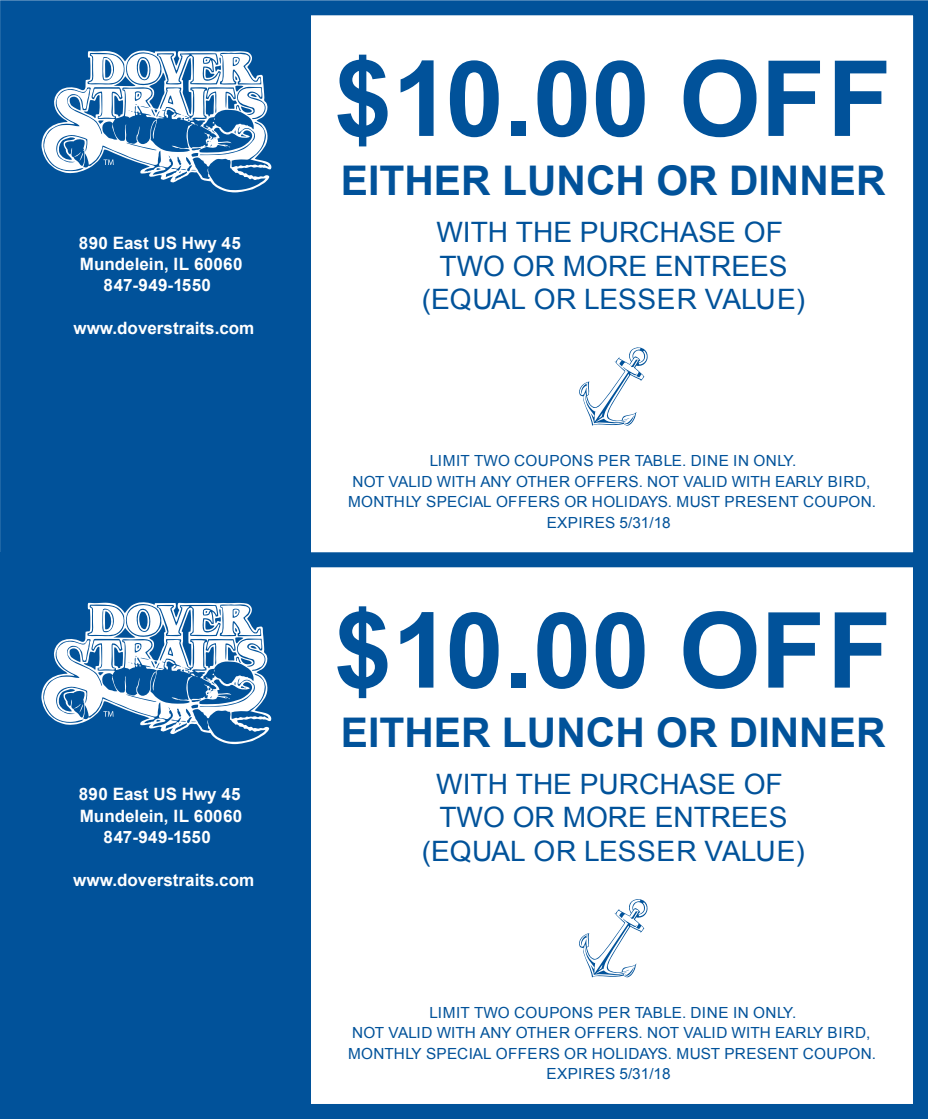
<style>
.page{position:relative;width:928px;height:1119px;background:#fff}
.page>*{position:absolute;margin:0;border:0;box-sizing:border-box;transform-origin:0 0}
.t1{font:700 105px "Arial";color:#01529a}
.t2{font:700 40.8px "Arial";color:#01529a}
.t3{font:28.05px/33.8px "Arial";color:#01529a;text-align:center}
.t4{font:700 16.95px/21.3px "Arial";color:#fff;text-align:center}
.t5{font:15.3px/20.4px "Arial";letter-spacing:.02em;color:#01529a;text-align:center}
</style>
<div class="page">
<div style="left:0;top:552px;width:928px;height:566px;border:15px solid #01529a"></div>
<div style="left:4px;top:556px;width:307px;height:558px;background:#01529a"></div>
<svg style="left:41px;top:602px;width:230px;height:142px"></svg>
<svg style="left:579px;top:899px;width:69px;height:78px"></svg>
<div style="left:0;top:0;width:928px;height:567px;background:#fff;border:15px solid #01529a"></div>
<div style="left:4px;top:5px;width:307px;height:558px;background:#01529a"></div>
<svg style="left:42px;top:50px;width:229px;height:142px"></svg>
<svg style="left:579px;top:347px;width:69px;height:78px"></svg>
<p class="t4" style="left:79px;top:232px;width:165px">890 East US Hwy 45<br>Mundelein, IL 60060<br>847-949-1550</p>
<p class="t4" style="left:73px;top:318px;width:182px">www.doverstraits.com</p>
<p class="t4" style="left:79px;top:784px;width:165px">890 East US Hwy 45<br>Mundelein, IL 60060<br>847-949-1550</p>
<p class="t4" style="left:73px;top:869px;width:182px">www.doverstraits.com</p>
<h1 class="t1" style="left:334px;top:30px;width:559px">$10.00 OFF</h1>
<h2 class="t2" style="left:341px;top:154px;width:546px">EITHER LUNCH OR DINNER</h2>
<h3 class="t3" style="left:422px;top:215px;width:385px">WITH THE PURCHASE OF<br>TWO OR MORE ENTREES (EQUAL OR LESSER VALUE)</h3>
<p class="t5" style="left:348px;top:450px;width:529px">LIMIT TWO COUPONS PER TABLE. DINE IN ONLY.<br>NOT VALID WITH ANY OTHER OFFERS. NOT VALID WITH EARLY BIRD, MONTHLY SPECIAL OFFERS OR HOLIDAYS. MUST PRESENT COUPON.<br>EXPIRES 5/31/18</p>
<h1 class="t1" style="left:334px;top:581px;width:559px">$10.00 OFF</h1>
<h2 class="t2" style="left:341px;top:705px;width:546px">EITHER LUNCH OR DINNER</h2>
<h3 class="t3" style="left:422px;top:767px;width:385px">WITH THE PURCHASE OF<br>TWO OR MORE ENTREES (EQUAL OR LESSER VALUE)</h3>
<p class="t5" style="left:348px;top:1002px;width:529px">LIMIT TWO COUPONS PER TABLE. DINE IN ONLY.<br>NOT VALID WITH ANY OTHER OFFERS. NOT VALID WITH EARLY BIRD, MONTHLY SPECIAL OFFERS OR HOLIDAYS. MUST PRESENT COUPON.<br>EXPIRES 5/31/18</p>
</div>
